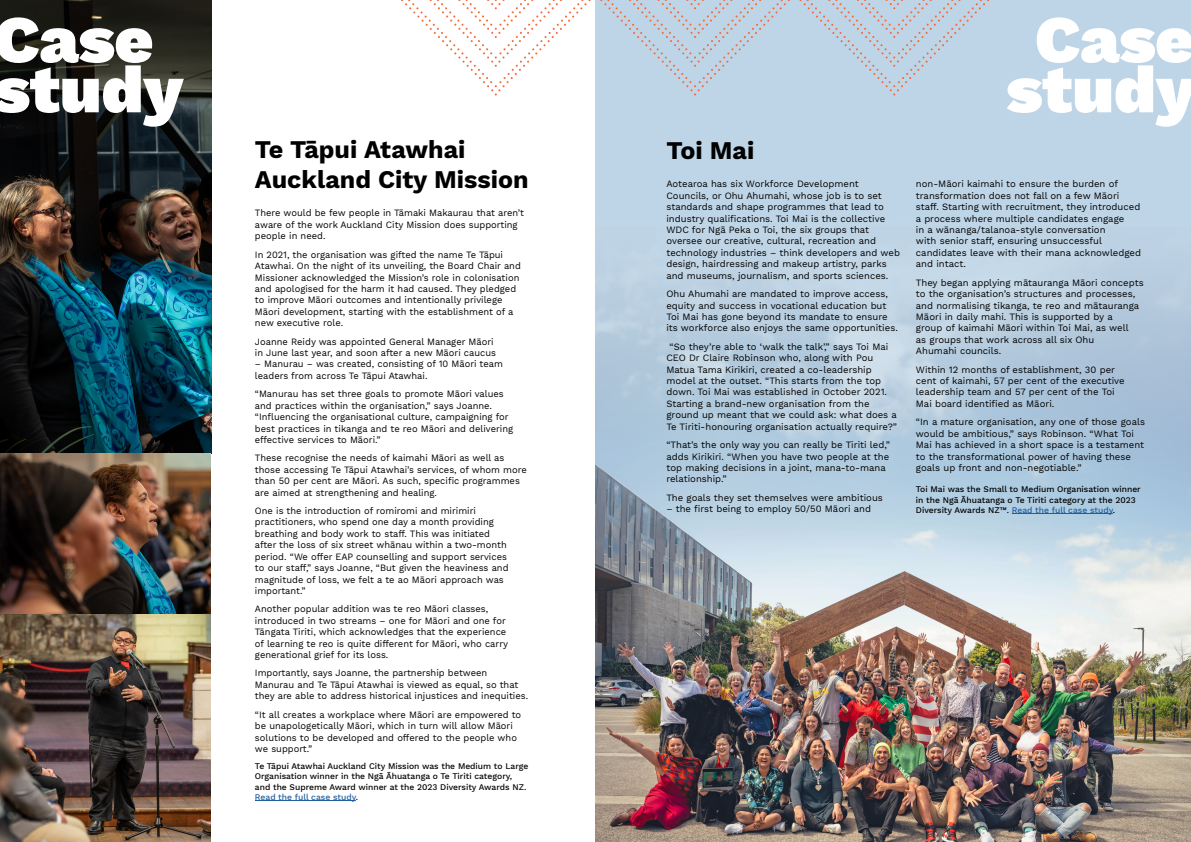
<style>
.page{position:relative;width:1191px;height:842px;background:#fff}
.page>*{position:absolute;margin:0;border:0;box-sizing:border-box;transform-origin:0 0}
.t1{font:900 67px/50px "Work Sans";color:#fff}
.t2{font:700 25px/30px "Work Sans";color:#000}
.t3{font:9.5px/11.4px "Work Sans";color:#000}
.t4{font:500 8.5px/10.2px "Work Sans";color:#000}
.s1{color:#215e9e}
</style>
<div class="page">
<img style="left:595px;top:0;width:596px;height:842px">
<img style="left:0;top:0;width:211px;height:608px">
<hr style="left:255px;top:800px;width:101px;height:1px;background:#215e9e">
<hr style="left:1012px;top:513px;width:100px;height:1px;background:#215e9e">
<img style="left:0;top:608px;width:211px;height:234px">
<svg style="left:401px;top:0;width:189px;height:96px"></svg>
<div style="left:600px;top:0;width:190px;height:96px;background:#bed5e7"></div>
<svg style="left:799px;top:0;width:190px;height:96px;background:#bfd1e1"></svg>
<h1 class="t1" style="left:-6px;top:18px;width:191px">Case study</h1>
<h2 class="t2" style="left:255px;top:136px;width:275px">Te Tāpui Atawhai<br>Auckland City Mission</h2>
<p class="t3" style="left:255px;top:208px;width:271px">There would be few people in Tāmaki Makaurau that aren’t aware of the work Auckland City Mission does supporting people in need.</p>
<p class="t3" style="left:255px;top:249px;width:267px">In 2021, the organisation was gifted the name Te Tāpui Atawhai. On the night of its unveiling, the Board Chair and Missioner acknowledged the Mission’s role in colonisation and apologised for the harm it had caused. They pledged to improve Māori outcomes and intentionally privilege Māori development, starting with the establishment of a new executive role.</p>
<p class="t3" style="left:255px;top:336px;width:243px">Joanne Reidy was appointed General Manager Māori in June last year, and soon after a new Māori caucus</p>
<p class="t3" style="left:255px;top:359px;width:250px">– Manurau – was created, consisting of 10 Māori team leaders from across Te Tāpui Atawhai.</p>
<p class="t3" style="left:255px;top:389px;width:260px">“Manurau has set three goals to promote Māori values and practices within the organisation,” says Joanne. “Influencing the organisational culture, campaigning for best practices in tikanga and te reo Māori and delivering effective services to Māori.”</p>
<p class="t3" style="left:255px;top:453px;width:273px">These recognise the needs of kaimahi Māori as well as those accessing Te Tāpui Atawhai’s services, of whom more than 50 per cent are Māori. As such, specific programmes are aimed at strengthening and healing.</p>
<p class="t3" style="left:255px;top:506px;width:255px">One is the introduction of romiromi and mirimiri practitioners, who spend one day a month providing breathing and body work to staff. This was initiated after the loss of six street whānau within a two-month period. “We offer EAP counselling and support services to our staff,” says Joanne, “But given the heaviness and magnitude of loss, we felt a te ao Māori approach was important.”</p>
<p class="t3" style="left:255px;top:604px;width:255px">Another popular addition was te reo Māori classes, introduced in two streams – one for Māori and one for Tāngata Tiriti, which acknowledges that the experience of learning te reo is quite different for Māori, who carry generational grief for its loss.</p>
<p class="t3" style="left:255px;top:668px;width:275px">Importantly, says Joanne, the partnership between<br>Manurau and Te Tāpui Atawhai is viewed as equal, so that they are able to address historical injustices and inequities.</p>
<p class="t3" style="left:255px;top:709px;width:268px">“It all creates a workplace where Māori are empowered to be unapologetically Māori, which in turn will allow Māori solutions to be developed and offered to the people who we support.”</p>
<p class="t4" style="left:255px;top:762px;width:275px">Te Tāpui Atawhai Auckland City Mission was the Medium to Large Organisation winner in the Ngā Āhuatanga o Te Tiriti category, and the Supreme Award winner at the 2023 Diversity Awards NZ.<br><span class="s1">Read the full case study</span>.</p>
<h2 class="t2" style="left:666px;top:137px;width:89px">Toi Mai</h2>
<p class="t3" style="left:666px;top:179px;width:235px">Aotearoa has six Workforce Development Councils, or Ohu Ahumahi, whose job is to set standards and shape programmes that lead to industry qualifications. Toi Mai is the collective WDC for Ngā Peka o Toi, the six groups that oversee our creative, cultural, recreation and technology industries – think developers and web design, hairdressing and makeup artistry, parks and museums, journalism, and sports sciences.</p>
<p class="t3" style="left:666px;top:289px;width:233px">Ohu Ahumahi are mandated to improve access, equity and success in vocational education but Toi Mai has gone beyond its mandate to ensure its workforce also enjoys the same opportunities.</p>
<p class="t3" style="left:666px;top:341px;width:232px;text-indent:3px">“So they’re able to ‘walk the talk’,” says Toi Mai CEO Dr Claire Robinson who, along with Pou Matua Tama Kirikiri, created a co-leadership model at the outset. “This starts from the top down. Toi Mai was established in October 2021.<br>Starting a brand-new organisation from the ground up meant that we could ask: what does a Te Tiriti-honouring organisation actually require?”</p>
<p class="t3" style="left:666px;top:440px;width:225px">“That’s the only way you can really be Tiriti led,” adds Kirikiri. “When you have two people at the top making decisions in a joint, mana-to-mana relationship.”</p>
<p class="t3" style="left:666px;top:492px;width:218px">The goals they set themselves were ambitious</p>
<p class="t3" style="left:666px;top:504px;width:206px">– the first being to employ 50/50 Māori and</p>
<h1 class="t1" style="left:1006px;top:18px;width:191px;text-align:center">Case study</h1>
<p class="t3" style="left:916px;top:179px;width:227px">non-Māori kaimahi to ensure the burden of transformation does not fall on a few Māori staff. Starting with recruitment, they introduced a process where multiple candidates engage<br>in a wānanga/talanoa-style conversation<br>with senior staff, ensuring unsuccessful candidates leave with their mana acknowledged and intact.</p>
<p class="t3" style="left:916px;top:277px;width:229px">They began applying mātauranga Māori concepts to the organisation’s structures and processes, and normalising tikanga, te reo and mātauranga Māori in daily mahi. This is supported by a<br>group of kaimahi Māori within Toi Mai, as well<br>as groups that work across all six Ohu<br>Ahumahi councils.</p>
<p class="t3" style="left:916px;top:364px;width:210px">Within 12 months of establishment, 30 per cent of kaimahi, 57 per cent of the executive leadership team and 57 per cent of the Toi Mai board identified as Māori.</p>
<p class="t3" style="left:916px;top:417px;width:231px">“In a mature organisation, any one of those goals would be ambitious,” says Robinson. “What Toi Mai has achieved in a short space is a testament to the transformational power of having these goals up front and non-negotiable.”</p>
<p class="t4" style="left:916px;top:485px;width:226px">Toi Mai was the Small to Medium Organisation winner in the Ngā Āhuatanga o Te Tiriti category at the 2023<br>Diversity Awards NZ™. <span class="s1">Read the full case study</span>.</p>
</div>
